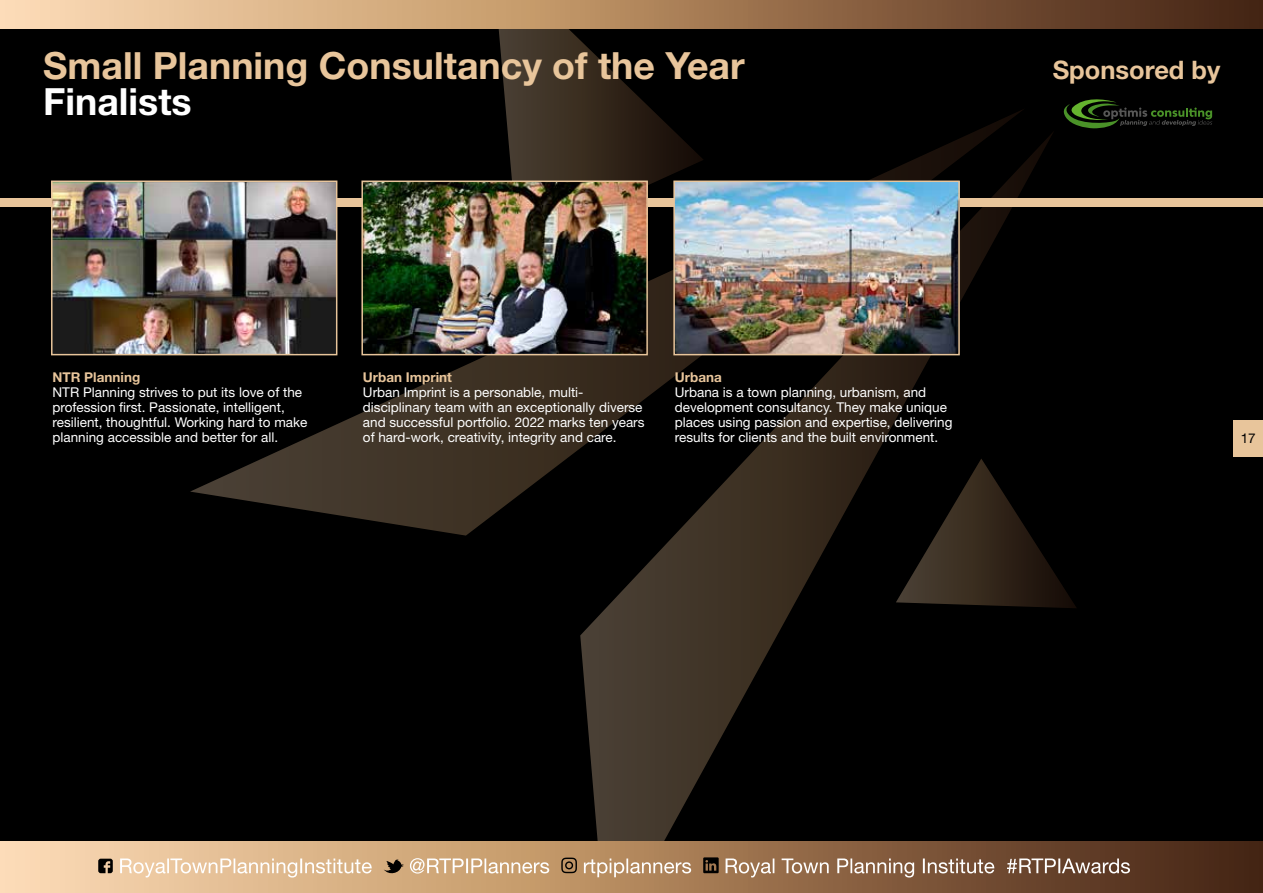
<style>
.page{position:relative;width:1263px;height:893px;background:#fff}
.page>*{position:absolute;margin:0;border:0;box-sizing:border-box;transform-origin:0 0}
.t1{font:700 37.5px "Helvetica Neue LT Std";color:#e8c59b}
.t2{font:700 37.5px "Helvetica Neue LT Std";color:#fff}
.t3{font:700 25.5px "Helvetica Neue LT Std";color:#e8c59b}
.t4{font:13.5px/15px "Helvetica Neue LT Std";color:#fff}
.t5{font:700 13.5px "Helvetica Neue LT Std";color:#e8c59b}
.t6{font:13.5px "Helvetica Neue LT Std";color:#000}
</style>
<div class="page">
<div style="left:0;top:0;width:1263px;height:873px;background:#000"></div>
<svg style="left:190px;top:110px;width:832px;height:426px"></svg>
<svg style="left:580px;top:130px;width:474px;height:712px"></svg>
<svg style="left:492px;top:29px;width:212px;height:215px"></svg>
<svg style="left:896px;top:458px;width:180px;height:150px"></svg>
<div style="left:0;top:0;width:1263px;height:29px;background:linear-gradient(to right,#ffe4b3,#4a240d)"></div>
<div style="left:0;top:199px;width:1263px;height:8px;background:#e8c59b"></div>
<img style="left:54px;top:184px;width:280px;height:168px">
<div style="left:51px;top:181px;width:286px;height:174px;border:2px solid #e8c59b"></div>
<img style="left:364px;top:184px;width:281px;height:168px">
<div style="left:361px;top:181px;width:287px;height:174px;border:2px solid #e8c59b"></div>
<img style="left:676px;top:184px;width:281px;height:168px">
<div style="left:673px;top:181px;width:287px;height:174px;border:2px solid #e8c59b"></div>
<div style="left:0;top:842px;width:1263px;height:51px;background:linear-gradient(to right,#ffe4b3,#4a240d)"></div>
<svg style="left:98px;top:859px;width:15px;height:14px"></svg>
<svg style="left:120px;top:857px;width:1010px;height:20px;background:#ba9b7e"></svg>
<div style="left:1233px;top:421px;width:30px;height:36px;background:#e8c59b"></div>
<svg style="left:1063px;top:99px;width:149px;height:29px"></svg>
<h1 class="t1" style="left:43px;top:42px;width:703px">Small Planning Consultancy of the Year</h1>
<h1 class="t2" style="left:43px;top:78px;width:150px">Finalists</h1>
<h2 class="t3" style="left:1053px;top:54px;width:169px">Sponsored by</h2>
<p class="t5" style="left:53px;top:369px;width:89px">NTR Planning</p>
<p class="t4" style="left:53px;top:385px;width:256px">NTR Planning strives to put its love of the profession first. Passionate, intelligent, resilient, thoughtful. Working hard to make planning accessible and better for all.</p>
<p class="t5" style="left:363px;top:369px;width:90px">Urban Imprint</p>
<p class="t4" style="left:363px;top:385px;width:283px">Urban Imprint is a personable, multi&shy;disciplinary team with an exceptionally diverse and successful portfolio. 2022 marks ten years of hard-work, creativity, integrity and care.</p>
<p class="t5" style="left:675px;top:369px;width:49px">Urbana</p>
<p class="t4" style="left:675px;top:385px;width:279px">Urbana is a town planning, urbanism, and development consultancy. They make unique places using passion and expertise, delivering results for clients and the built environment.</p>
<p class="t6" style="left:1241px;top:430px;width:17px">17</p>
</div>
